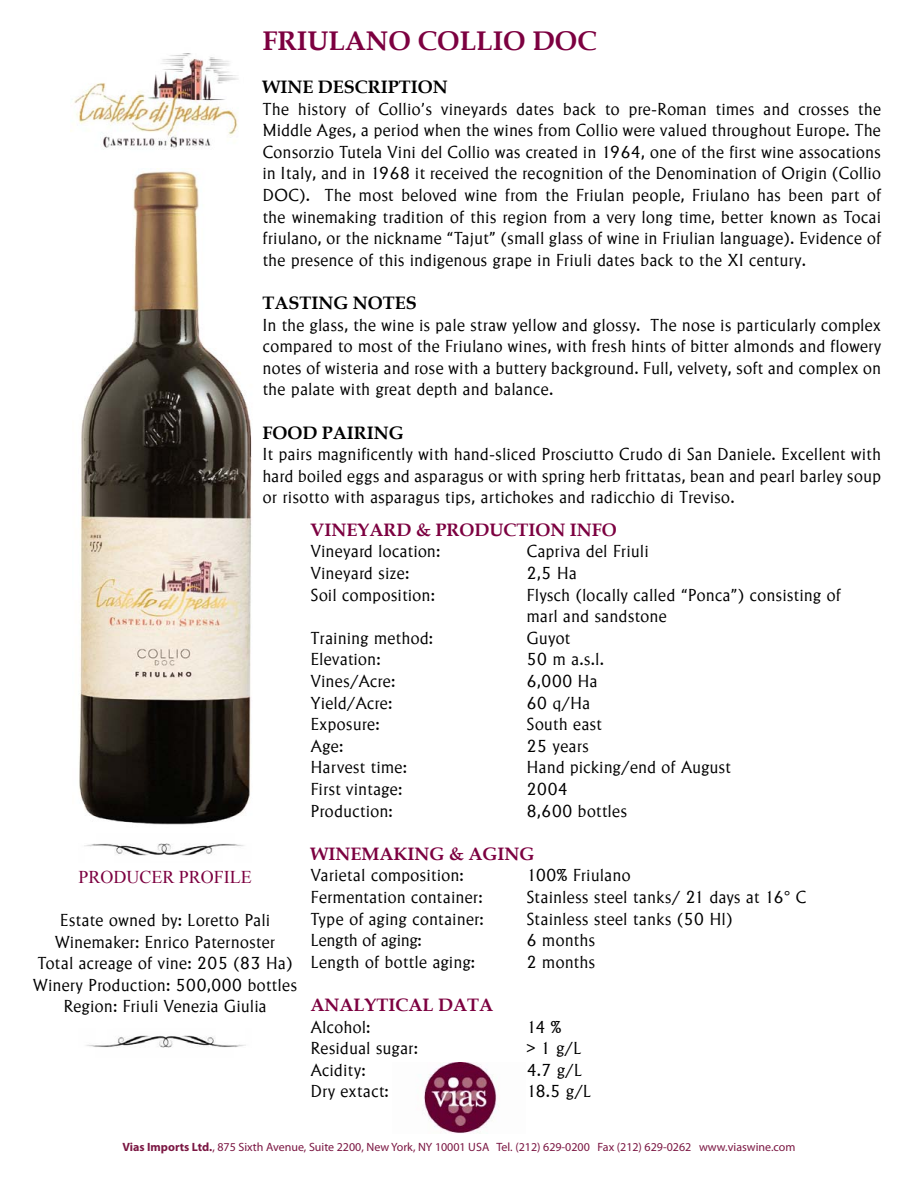
<style>
.page{position:relative;width:918px;height:1188px;background:#fff}
.page>*{position:absolute;margin:0;border:0;box-sizing:border-box;transform-origin:0 0}
.t1{font:700 27px "Book Antiqua";color:#7c0040}
.t2{font:300 18px/21.6px "Adelon";letter-spacing:-.005em;color:#000;text-align:justify}
.t3{font:700 18px "Book Antiqua";color:#7c0040}
.t4{font:700 18px "Book Antiqua";color:#000}
.t5{font:18px "Times New Roman";color:#7c0040}
.t6{font:300 18px "Adelon";letter-spacing:-.025em;color:#000}
.t7{font:12px "Myriad Pro";color:#7b1743}
.s1{font-weight:700}
</style>
<div class="page">
<img style="left:70px;top:53px;width:168px;height:97px">
<img style="left:79px;top:168px;width:173px;height:657px">
<img style="left:84px;top:843px;width:160px;height:13px">
<img style="left:86px;top:1035px;width:160px;height:13px">
<img style="left:424px;top:1062px;width:73px;height:72px">
<h1 class="t1" style="left:262px;top:22px;width:336px">FRIULANO COLLIO DOC</h1>
<p class="t4" style="left:262px;top:75px;width:187px">WINE DESCRIPTION</p>
<p class="t2" style="left:262px;top:98px;width:620px">The history of Collio’s vineyards dates back to pre-Roman times and crosses the Middle Ages, a period when the wines from Collio were valued throughout Europe. The Consorzio Tutela Vini del Collio was created in 1964, one of the first wine assocations in Italy, and in 1968 it received the recognition of the Denomination of Origin (Collio DOC). The most beloved wine from the Friulan people, Friulano has been part of the winemaking tradition of this region from a very long time, better known as Tocai friulano, or the nickname “Tajut” (small glass of wine in Friulian language). Evidence of the presence of this indigenous grape in Friuli dates back to the XI century.</p>
<p class="t4" style="left:262px;top:291px;width:156px">TASTING NOTES</p>
<p class="t2" style="left:262px;top:314px;width:620px">In the glass, the wine is pale straw yellow and glossy. The nose is particularly complex compared to most of the Friulano wines, with fresh hints of bitter almonds and flowery notes of wisteria and rose with a buttery background. Full, velvety, soft and complex on the palate with great depth and balance.</p>
<p class="t4" style="left:262px;top:420px;width:143px">FOOD PAIRING</p>
<p class="t2" style="left:262px;top:444px;width:620px">It pairs magnificently with hand-sliced Prosciutto Crudo di San Daniele. Excellent with hard boiled eggs and asparagus or with spring herb frittatas, bean and pearl barley soup or risotto with asparagus tips, artichokes and radicchio di Treviso.</p>
<p class="t3" style="left:310px;top:517px;width:308px">VINEYARD &amp; PRODUCTION INFO</p>
<p class="t2" style="left:310px;top:541px;width:131px">Vineyard location:</p>
<p class="t2" style="left:526px;top:541px;width:124px">Capriva del Friuli</p>
<p class="t2" style="left:310px;top:562px;width:100px">Vineyard size:</p>
<p class="t2" style="left:526px;top:562px;width:52px">2,5 Ha</p>
<p class="t2" style="left:310px;top:584px;width:126px">Soil composition:</p>
<p class="t2" style="left:526px;top:584px;width:316px">Flysch (locally called “Ponca”) consisting of marl and sandstone</p>
<p class="t2" style="left:310px;top:627px;width:124px">Training method:</p>
<p class="t2" style="left:526px;top:627px;width:45px">Guyot</p>
<p class="t2" style="left:310px;top:649px;width:72px">Elevation:</p>
<p class="t2" style="left:526px;top:649px;width:79px">50 m a.s.l.</p>
<p class="t2" style="left:310px;top:670px;width:87px">Vines/Acre:</p>
<p class="t2" style="left:526px;top:670px;width:73px">6,000 Ha</p>
<p class="t2" style="left:310px;top:692px;width:84px">Yield/Acre:</p>
<p class="t2" style="left:526px;top:692px;width:65px">60 q/Ha</p>
<p class="t2" style="left:310px;top:714px;width:71px">Exposure:</p>
<p class="t2" style="left:526px;top:714px;width:77px">South east</p>
<p class="t2" style="left:310px;top:735px;width:34px">Age:</p>
<p class="t2" style="left:526px;top:735px;width:64px">25 years</p>
<p class="t2" style="left:310px;top:757px;width:98px">Harvest time:</p>
<p class="t2" style="left:526px;top:757px;width:206px">Hand picking/end of August</p>
<p class="t2" style="left:310px;top:778px;width:94px">First vintage:</p>
<p class="t2" style="left:526px;top:778px;width:43px">2004</p>
<p class="t2" style="left:310px;top:800px;width:84px">Production:</p>
<p class="t2" style="left:526px;top:800px;width:102px">8,600 bottles</p>
<p class="t3" style="left:310px;top:841px;width:225px">WINEMAKING &amp; AGING</p>
<p class="t2" style="left:310px;top:865px;width:155px">Varietal composition:</p>
<p class="t2" style="left:526px;top:865px;width:106px">100% Friulano</p>
<p class="t2" style="left:310px;top:886px;width:174px">Fermentation container:</p>
<p class="t2" style="left:526px;top:886px;width:282px">Stainless steel tanks/ 21 days at 16° C</p>
<p class="t2" style="left:310px;top:908px;width:175px">Type of aging container:</p>
<p class="t2" style="left:526px;top:908px;width:208px">Stainless steel tanks (50 Hl)</p>
<p class="t6" style="left:310px;top:930px;width:113px">Length of aging:</p>
<p class="t2" style="left:526px;top:930px;width:70px">6 months</p>
<p class="t2" style="left:310px;top:951px;width:166px">Length of bottle aging:</p>
<p class="t2" style="left:526px;top:951px;width:70px">2 months</p>
<p class="t3" style="left:310px;top:993px;width:184px">ANALYTICAL DATA</p>
<p class="t2" style="left:310px;top:1016px;width:62px">Alcohol:</p>
<p class="t2" style="left:526px;top:1016px;width:37px">14 %</p>
<p class="t2" style="left:310px;top:1038px;width:109px">Residual sugar:</p>
<p class="t2" style="left:526px;top:1038px;width:57px">&gt; 1 g/L</p>
<p class="t2" style="left:310px;top:1059px;width:57px">Acidity:</p>
<p class="t2" style="left:526px;top:1059px;width:57px">4.7 g/L</p>
<p class="t2" style="left:310px;top:1081px;width:80px">Dry extact:</p>
<p class="t2" style="left:526px;top:1081px;width:66px">18.5 g/L</p>
<p class="t5" style="left:78px;top:865px;width:175px">PRODUCER PROFILE</p>
<p class="t2" style="left:33px;top:910px;width:266px;text-align:center">Estate owned by: Loretto Pali<br>Winemaker: Enrico Paternoster<br>Total acreage of vine: 205 (83 Ha)<br>Winery Production: 500,000 bottles<br>Region: Friuli Venezia Giulia</p>
<p class="t7" style="left:123px;top:1139px;width:674px"><span class="s1">Vias Imports Ltd.</span>, 875 Sixth Avenue, Suite 2200, New York, NY 10001 USA Tel. (212) 629-0200 Fax (212) 629-0262 www.viaswine.com</p>
</div>
